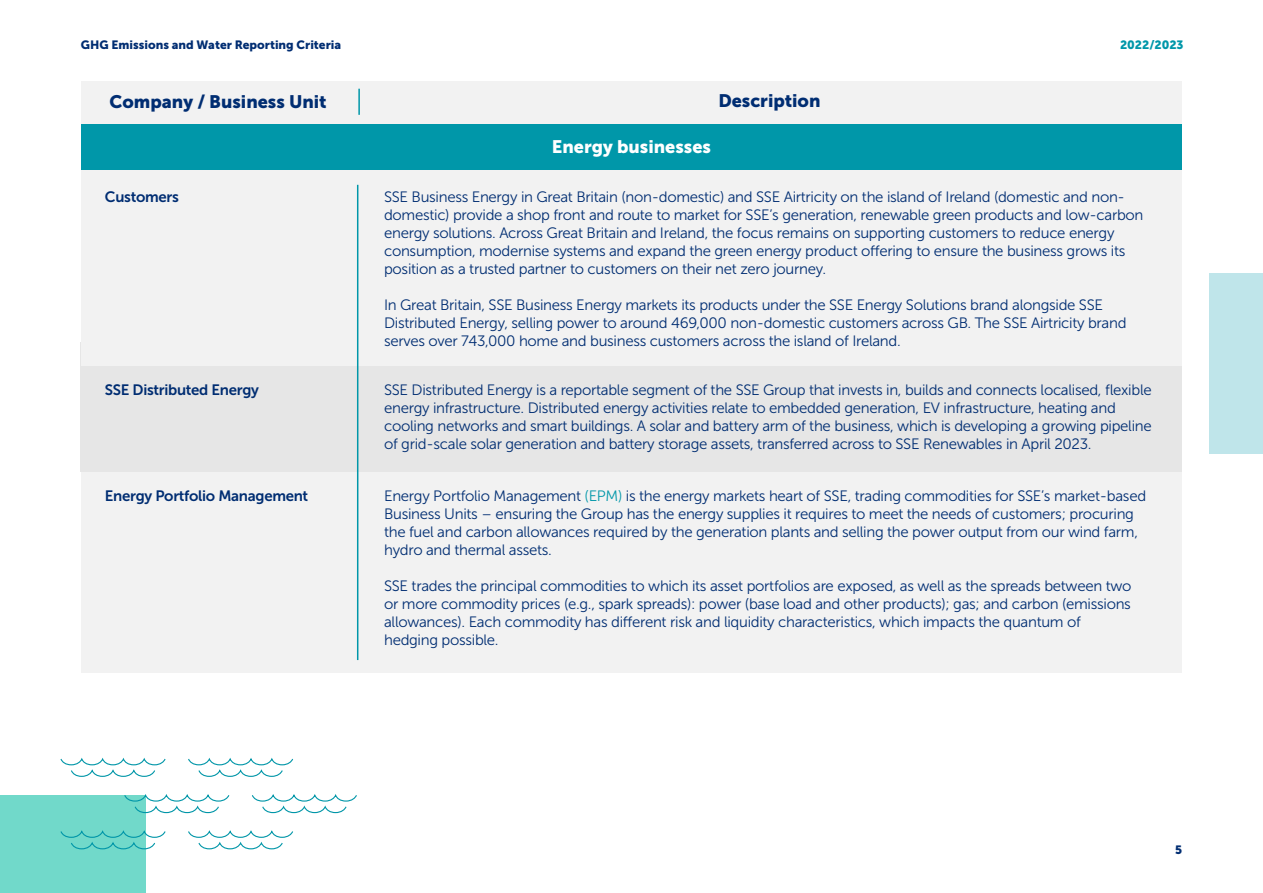
<style>
.page{position:relative;width:1263px;height:893px;background:#fff}
.page>*{position:absolute;margin:0;border:0;box-sizing:border-box;transform-origin:0 0}
.t1{font:18px "Museo Sans 900";color:#002d72}
.t2{font:18px "Museo Sans 900";color:#fff}
.Intro_para{font:15px/18px "Museo Sans 300";letter-spacing:-.02em;color:#002d72}
.Intro_para-2{font:15px "Museo Sans 700";letter-spacing:-.02em;color:#002d72}
.t3{font:12px "Museo Sans 900";color:#002d72}
.t4{font:12px "Museo Sans 900";color:#0097a9}
.s1{color:#0097a9}
</style>
<div class="page">
<div style="left:0;top:795px;width:145px;height:98px;background:#71d9ca"></div>
<div style="left:1209px;top:274px;width:54px;height:180px;background:#bfe5ea"></div>
<svg style="left:60px;top:757px;width:297px;height:93px"></svg>
<div style="left:81px;top:81px;width:1101px;height:592px;background:#f2f2f2"></div>
<div style="left:81px;top:366px;width:1101px;height:106px;background:#e6e6e6"></div>
<hr style="left:357px;top:185px;width:1px;height:475px;background:#0097a9">
<div style="left:81px;top:124px;width:1101px;height:45px;background:#0097a9"></div>
<hr style="left:358px;top:89px;width:2px;height:26px;background:#0097a9">
<p class="t3" style="left:81px;top:38px;width:262px">GHG Emissions and Water Reporting Criteria</p>
<p class="t4" style="left:1120px;top:38px;width:65px">2022/2023</p>
<p class="t1" style="left:109px;top:92px;width:219px">Company / Business Unit</p>
<p class="t1" style="left:718px;top:91px;width:104px">Description</p>
<p class="t2" style="left:552px;top:136px;width:161px">Energy businesses</p>
<p class="Intro_para-2" style="left:105px;top:188px;width:75px">Customers</p>
<p class="Intro_para" style="left:384px;top:188px;width:761px">SSE Business Energy in Great Britain (non-domestic) and SSE Airtricity on the island of Ireland (domestic and non&shy;domestic) provide a shop front and route to market for SSE’s generation, renewable green products and low-carbon energy solutions. Across Great Britain and Ireland, the focus remains on supporting customers to reduce energy consumption, modernise systems and expand the green energy product offering to ensure the business grows its position as a trusted partner to customers on their net zero journey.</p>
<p class="Intro_para" style="left:384px;top:296px;width:744px">In Great Britain, SSE Business Energy markets its products under the SSE Energy Solutions brand alongside SSE<br>Distributed Energy, selling power to around 469,000 non-domestic customers across GB. The SSE Airtricity brand serves over 743,000 home and business customers across the island of Ireland.</p>
<p class="Intro_para-2" style="left:105px;top:382px;width:155px">SSE Distributed Energy</p>
<p class="Intro_para-2" style="left:105px;top:488px;width:205px">Energy Portfolio Management</p>
<p class="Intro_para" style="left:384px;top:381px;width:769px">SSE Distributed Energy is a reportable segment of the SSE Group that invests in, builds and connects localised, flexible energy infrastructure. Distributed energy activities relate to embedded generation, EV infrastructure, heating and cooling networks and smart buildings. A solar and battery arm of the business, which is developing a growing pipeline of grid-scale solar generation and battery storage assets, transferred across to SSE Renewables in April 2023.</p>
<p class="Intro_para" style="left:384px;top:487px;width:763px">Energy Portfolio Management <span class="s1">(EPM)</span> is the energy markets heart of SSE, trading commodities for SSE’s market-based Business Units – ensuring the Group has the energy supplies it requires to meet the needs of customers; procuring the fuel and carbon allowances required by the generation plants and selling the power output from our wind farm, hydro and thermal assets.</p>
<p class="Intro_para" style="left:384px;top:577px;width:749px;text-align:justify">SSE trades the principal commodities to which its asset portfolios are exposed, as well as the spreads between two or more commodity prices (e.g., spark spreads): power (base load and other products); gas; and carbon (emissions allowances). Each commodity has different risk and liquidity characteristics, which impacts the quantum of</p>
<p class="Intro_para" style="left:384px;top:631px;width:116px">hedging possible.</p>
<p class="t3" style="left:1175px;top:843px;width:9px">5</p>
</div>
